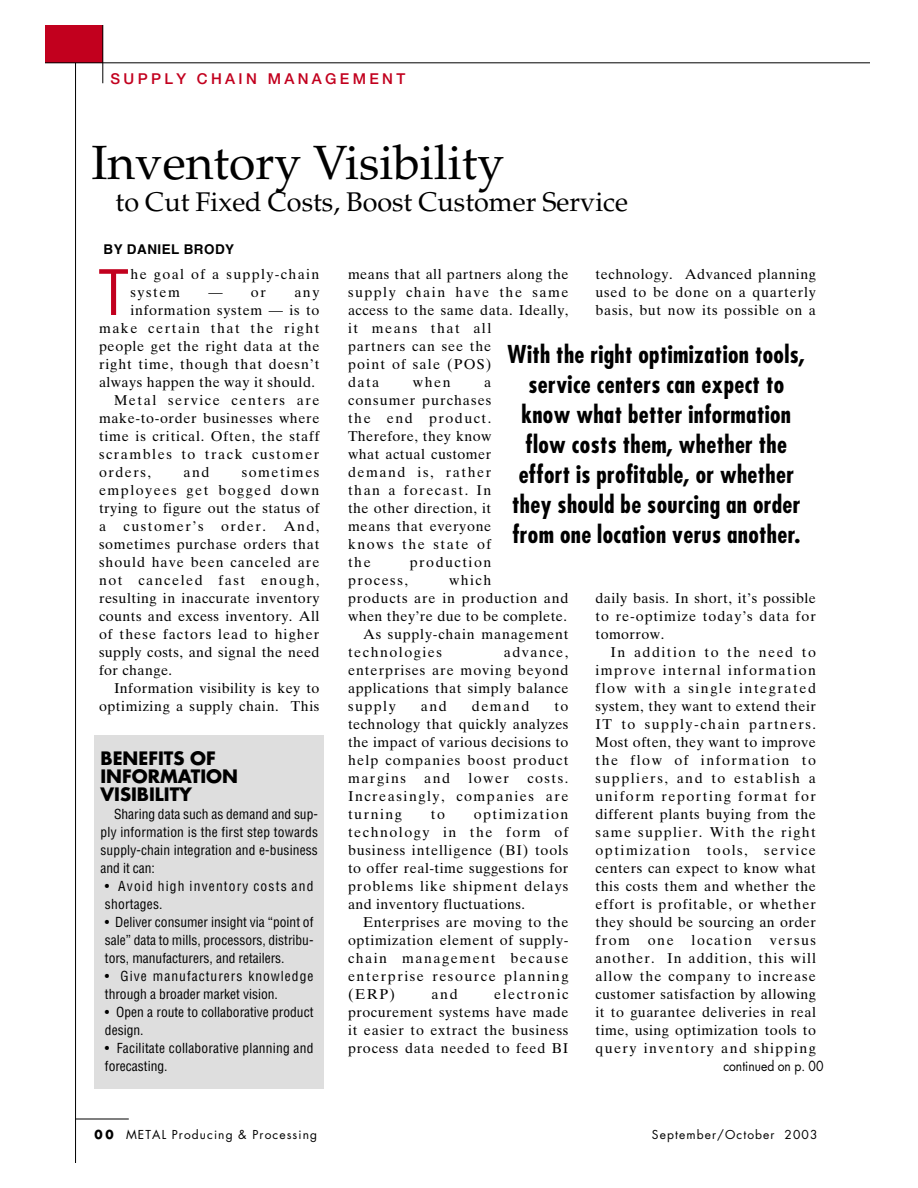
<style>
.page{position:relative;width:918px;height:1188px;background:#fff}
.page>*{position:absolute;margin:0;border:0;box-sizing:border-box;transform-origin:0 0}
.t1{font:condensed 61.05px "Helvetica";color:#c2001e}
.t2{font:48px "Palatino";color:#000}
.t3{font:27px "Palatino";color:#000}
.t4{font:700 condensed 24px/30px "Futura";letter-spacing:.015em;color:#000;text-align:center}
.t5{font:700 18px/18px "Futura";color:#000}
.t6{font:500 15px "Helvetica Neue";letter-spacing:.22em;color:#c2001e}
.t7{font:14.25px/18px "Times Ten";letter-spacing:.055em;color:#000;text-align:justify}
.t8{font:14.25px/18px "Times Ten";letter-spacing:.03em;color:#000;text-align:right}
.t9{font:14.25px "Times Ten";letter-spacing:.105em;color:#000}
.t10{font:14.25px/18px "Times Ten";letter-spacing:.095em;color:#000}
.t11{font:condensed 13.5px/18px "Helvetica";letter-spacing:.01em;color:#000;text-align:justify}
.t12{font:condensed 13.5px/18px "Helvetica";letter-spacing:.075em;color:#000}
.t13{font:condensed 13.5px/18px "Helvetica";letter-spacing:.09em;color:#000}
.t14{font:13.5px "Futura";color:#000;scale:.9 1}
.t15{font:700 13.5px "Helvetica";letter-spacing:.035em;color:#000}
.t16{font:12px "Futura";letter-spacing:.09em;color:#000}
.s1{font-weight:700}
</style>
<div class="page">
<hr style="left:76px;top:1119px;width:53px;height:1px;background:#000">
<hr style="left:75px;top:63px;width:1px;height:1099px;background:#000">
<div style="left:45px;top:26px;width:57px;height:37px;background:#c2001e"></div>
<hr style="left:102px;top:26px;width:1px;height:57px;background:#000">
<hr style="left:45px;top:62px;width:825px;height:1px;background:#000">
<div style="left:94px;top:735px;width:230px;height:354px;background:#dedede"></div>
<p class="t6" style="left:111px;top:73px;width:296px">SUPPLY CHAIN MANAGEMENT</p>
<h2 class="t2" style="left:91px;top:144px;width:414px">Inventory Visibility</h2>
<h3 class="t3" style="left:116px;top:191px;width:514px">to Cut Fixed Costs, Boost Customer Service</h3>
<p class="t15" style="left:104px;top:245px;width:132px">BY DANIEL BRODY</p>
<h1 class="t1" style="left:98px;top:269px;width:32px">T</h1>
<p class="t10" style="left:131px;top:267px;width:190px">he goal of a supply-chain system</p>
<p class="t7" style="left:208px;top:285px;width:59px">— or</p>
<p class="t7" style="left:294px;top:285px;width:27px">any</p>
<p class="t7" style="left:131px;top:303px;width:191px">information system — is to</p>
<p class="t9" style="left:99px;top:323px;width:222px">make certain that the right</p>
<p class="t7" style="left:99px;top:339px;width:222px">people get the right data at the</p>
<p class="t7" style="left:99px;top:357px;width:222px">right time, though that doesn’t</p>
<p class="t8" style="left:99px;top:375px;width:217px">always happen the way it should.</p>
<p class="t9" style="left:114px;top:395px;width:207px">Metal service centers are</p>
<p class="t7" style="left:99px;top:411px;width:222px">make-to-order businesses where</p>
<p class="t7" style="left:99px;top:429px;width:222px">time is critical. Often, the staff</p>
<p class="t9" style="left:99px;top:449px;width:222px">scrambles to track customer</p>
<p class="t7" style="left:99px;top:465px;width:54px">orders,</p>
<p class="t7" style="left:184px;top:465px;width:27px">and</p>
<p class="t7" style="left:99px;top:465px;width:222px;text-indent:143px">sometimes employees get bogged down trying to figure out the status of a customer’s order. And, sometimes purchase orders that should have been canceled are not canceled fast enough, resulting in inaccurate inventory counts and excess inventory. All of these factors lead to higher supply costs, and signal the need for change.</p>
<p class="t8" style="left:99px;top:681px;width:222px">Information visibility is key to optimizing a supply chain. This</p>
<p class="t5" style="left:100px;top:751px;width:139px">BENEFITS OF<br>INFORMATION<br>VISIBILITY</p>
<p class="t11" style="left:100px;top:806px;width:219px;text-indent:14px">Sharing data such as demand and sup&shy;ply information is the first step towards supply-chain integration and e-business and it can:</p>
<p class="t13" style="left:105px;top:878px;width:210px">• Avoid high inventory costs and shortages.</p>
<p class="t11" style="left:105px;top:914px;width:210px">• Deliver consumer insight via “point of sale” data to mills, processors, distribu&shy;tors, manufacturers, and retailers.</p>
<p class="t12" style="left:105px;top:968px;width:210px">• Give manufacturers knowledge through a broader market vision.</p>
<p class="t11" style="left:105px;top:1004px;width:210px">• Open a route to collaborative product design.</p>
<p class="t11" style="left:105px;top:1040px;width:210px">• Facilitate collaborative planning and forecasting.</p>
<p class="t7" style="left:348px;top:267px;width:222px;text-align:left">means that all partners along the supply chain have the same access to the same data. Ideally, it means that all<br>partners can see the<br>point of sale (POS)<br>data</p>
<p class="t7" style="left:596px;top:267px;width:222px">technology. Advanced planning used to be done on a quarterly basis, but now its possible on a</p>
<h3 class="t4" style="left:508px;top:342px;width:299px">With the right optimization tools, service centers can expect to know what better information flow costs them, whether the effort is profitable, or whether they should be sourcing an order from one location verus another.</h3>
<p class="t7" style="left:413px;top:375px;width:39px">when</p>
<p class="t7" style="left:348px;top:375px;width:145px;text-indent:136px">a consumer purchases the end product.<br>Therefore, they know what actual customer demand is, rather than a forecast. In the other direction, it means that everyone knows the state of the</p>
<p class="t9" style="left:410px;top:557px;width:83px">production</p>
<p class="t9" style="left:348px;top:575px;width:61px">process,</p>
<p class="t7" style="left:449px;top:573px;width:44px">which</p>
<p class="t7" style="left:348px;top:591px;width:222px">products are in production and</p>
<p class="t8" style="left:348px;top:609px;width:221px">when they’re due to be complete.</p>
<p class="t7" style="left:363px;top:627px;width:207px">As supply-chain management</p>
<p class="t9" style="left:348px;top:647px;width:96px">technologies</p>
<p class="t7" style="left:348px;top:645px;width:222px;text-indent:156px">advance, enterprises are moving beyond applications that simply balance supply</p>
<p class="t7" style="left:421px;top:699px;width:27px">and</p>
<p class="t7" style="left:472px;top:699px;width:59px">demand</p>
<p class="t7" style="left:348px;top:699px;width:222px;text-indent:206px">to technology that quickly analyzes the impact of various decisions to help companies boost product margins</p>
<p class="t7" style="left:424px;top:771px;width:27px">and</p>
<p class="t7" style="left:468px;top:771px;width:42px">lower</p>
<p class="t7" style="left:348px;top:771px;width:222px;text-indent:179px">costs.<br>Increasingly, companies are turning</p>
<p class="t7" style="left:348px;top:807px;width:222px;text-indent:126px">optimization technology in the form of business intelligence (BI) tools to offer real-time suggestions for problems like shipment delays and inventory fluctuations.</p>
<p class="t7" style="left:348px;top:915px;width:222px;text-indent:15px">Enterprises are moving to the optimization element of supply&shy;chain management because enterprise resource planning (ERP)</p>
<p class="t7" style="left:431px;top:807px;width:16px">to</p>
<p class="t7" style="left:348px;top:987px;width:222px;text-indent:146px">electronic procurement systems have made it easier to extract the business process data needed to feed BI</p>
<p class="t7" style="left:432px;top:987px;width:27px">and</p>
<p class="t7" style="left:596px;top:591px;width:222px">daily basis. In short, it’s possible to re-optimize today’s data for tomorrow.</p>
<p class="t7" style="left:596px;top:645px;width:222px;text-indent:15px">In addition to the need to improve internal information flow with a single integrated system, they want to extend their IT to supply-chain partners.<br>Most often, they want to improve the flow of information to suppliers, and to establish a uniform reporting format for different plants buying from the same supplier. With the right optimization tools, service centers can expect to know what this costs them and whether the effort is profitable, or whether they should be sourcing an order from one location versus another. In addition, this will allow the company to increase customer satisfaction by allowing it to guarantee deliveries in real time, using optimization tools to query inventory and shipping</p>
<p class="t14" style="left:723px;top:1059px;width:113px">continued on p. 00</p>
<p class="t16" style="left:94px;top:1129px;width:224px"><span class="s1">00</span> METAL Producing &amp; Processing</p>
<p class="t16" style="left:652px;top:1129px;width:167px">September/October 2003</p>
</div>
